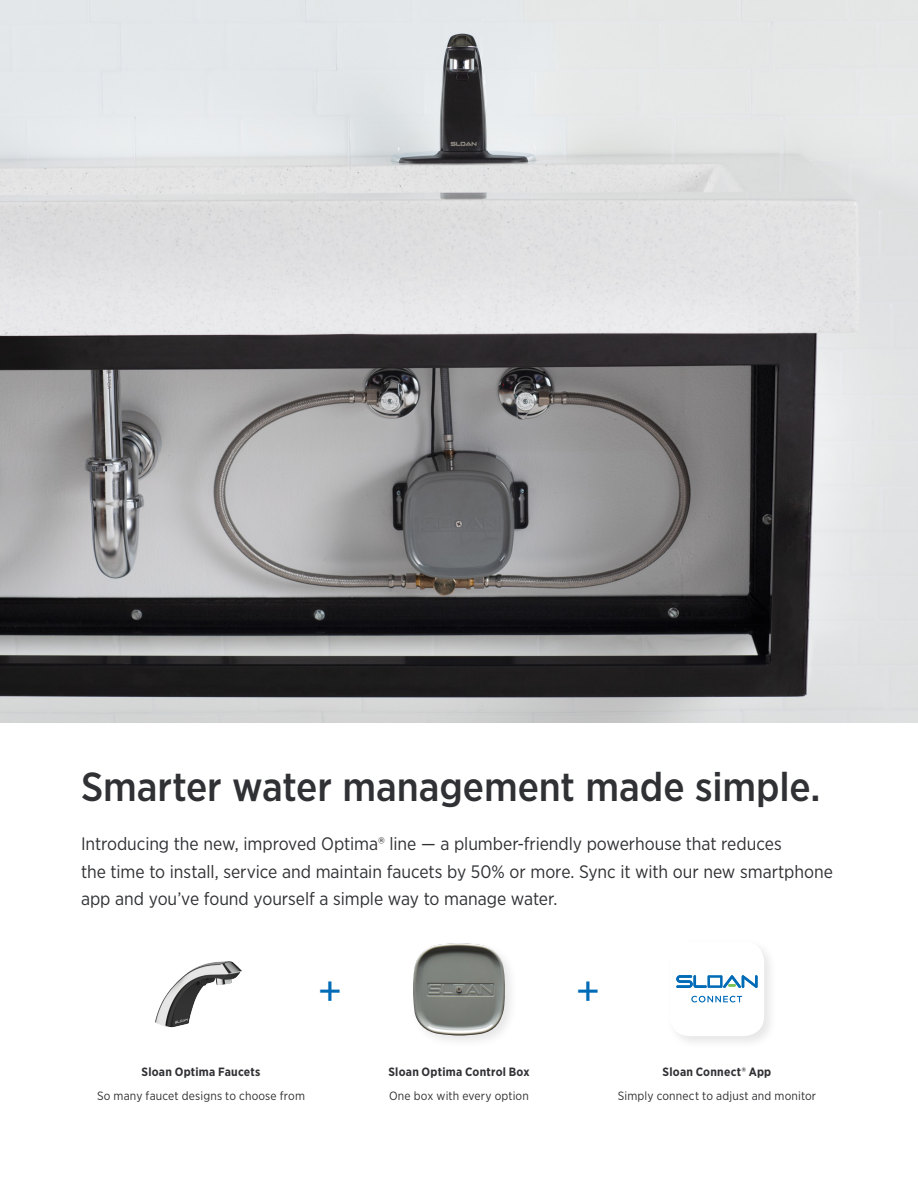
<style>
.page{position:relative;width:918px;height:1188px;background:#fff}
.page>*{position:absolute;margin:0;border:0;box-sizing:border-box;transform-origin:0 0}
.t1{font:45px "Gotham Narrow";color:#006bb6}
.t2{font:500 40.5px "Gotham Narrow";color:#303134}
.lead{font:18px/27.6px "Gotham Narrow";letter-spacing:-.005em;color:#303134}
.base-small{font:12px "Gotham Narrow";letter-spacing:.015em;color:#303134}
.base-small-2{font:700 12px "Gotham Narrow";letter-spacing:.02em;color:#303134}
</style>
<div class="page">
<hr style="left:917px;top:0;width:1px;height:1188px;background:#000">
<div style="left:0;top:0;width:918px;height:1186px;background:#fff"></div>
<img style="left:0;top:0;width:918px;height:722px">
<img style="left:155px;top:961px;width:87px;height:67px">
<div style="left:666px;top:938px;width:111px;height:111px;background:#000;opacity:.1"></div>
<div style="left:670px;top:942px;width:94px;height:94px;background:#fff;border-radius:20px"></div>
<svg style="left:691px;top:996px;width:51px;height:6px"></svg>
<svg style="left:676px;top:975px;width:82px;height:13px"></svg>
<div style="left:409px;top:940px;width:110px;height:109px;background:#000;opacity:.1"></div>
<img style="left:412px;top:943px;width:94px;height:93px">
<p class="t2" style="left:81px;top:761px;width:741px">Smarter water management made simple.</p>
<p class="lead" style="left:81px;top:830px;width:754px">Introducing the new, improved Optima® line — a plumber-friendly powerhouse that reduces<br>the time to install, service and maintain faucets by 50% or more. Sync it with our new smartphone app and you’ve found yourself a simple way to manage water.</p>
<p class="t1" style="left:318px;top:963px;width:26px">+</p>
<p class="t1" style="left:576px;top:963px;width:26px">+</p>
<p class="base-small-2" style="left:142px;top:1064px;width:120px">Sloan Optima Faucets</p>
<p class="base-small" style="left:97px;top:1088px;width:209px">So many faucet designs to choose from</p>
<p class="base-small-2" style="left:388px;top:1064px;width:143px">Sloan Optima Control Box</p>
<p class="base-small" style="left:389px;top:1088px;width:141px">One box with every option</p>
<p class="base-small-2" style="left:663px;top:1064px;width:110px">Sloan Connect® App</p>
<p class="base-small" style="left:618px;top:1088px;width:200px">Simply connect to adjust and monitor</p>
</div>
